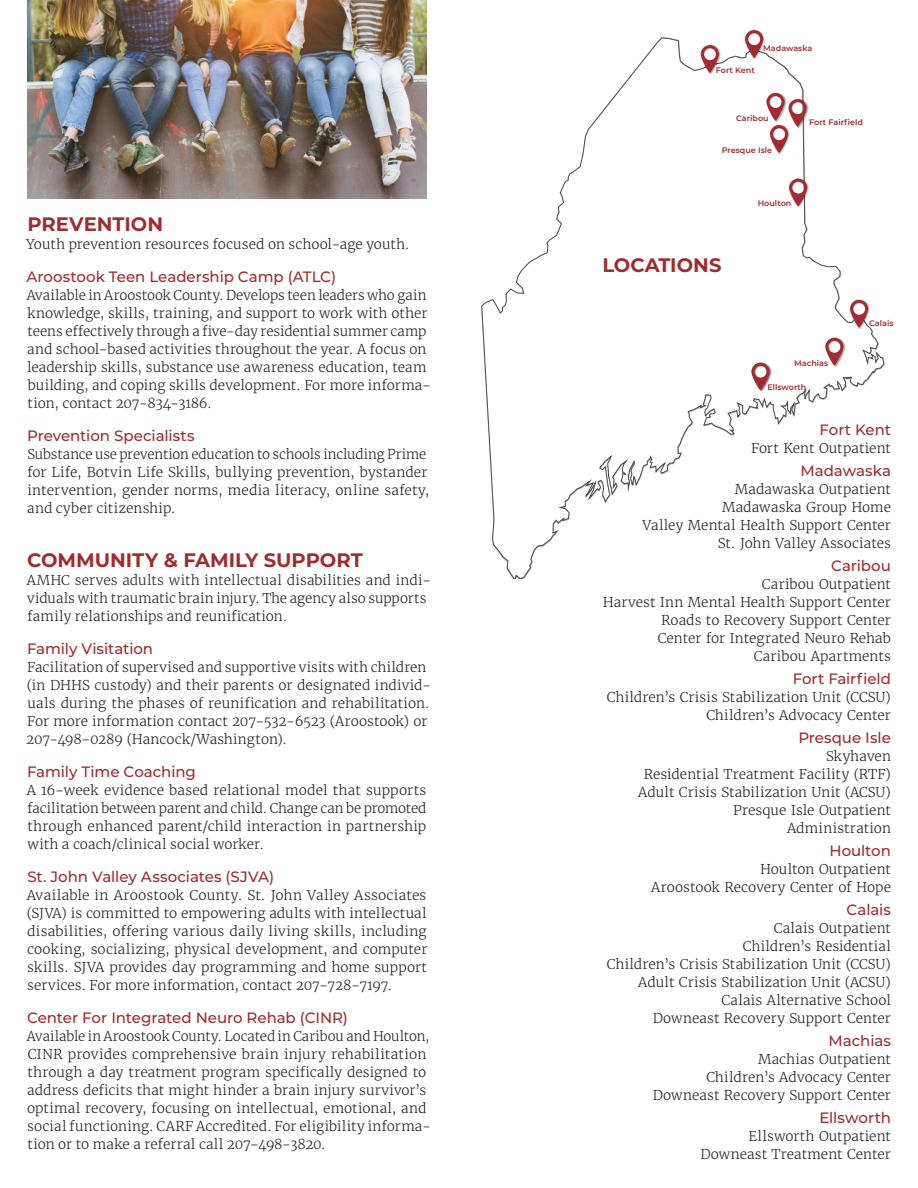
<style>
.page{position:relative;width:918px;height:1188px;background:#fff}
.page>*{position:absolute;margin:0;border:0;box-sizing:border-box;transform-origin:0 0}
.t1{font:700 19.5px "Montserrat";color:#9f2c2f}
.t2{font:500 15px "Montserrat";letter-spacing:-.005em;color:#9f2c2f}
.t3{font:300 13.5px/18px "Merriweather";letter-spacing:.005em;color:#231f20;text-align:right}
.t4{font:600 8.1px "Montserrat";color:#a32a30}
</style>
<div class="page">
<img style="left:27px;top:0;width:400px;height:198px">
<svg style="left:481px;top:38px;width:403px;height:540px"></svg>
<img style="left:744px;top:29px;width:22px;height:31px">
<svg style="left:745px;top:30px;width:18px;height:28px"></svg>
<img style="left:750px;top:361px;width:22px;height:32px">
<svg style="left:751px;top:363px;width:18px;height:27px"></svg>
<img style="left:824px;top:337px;width:22px;height:31px">
<svg style="left:825px;top:338px;width:18px;height:27px"></svg>
<img style="left:849px;top:299px;width:22px;height:31px">
<svg style="left:850px;top:300px;width:18px;height:27px"></svg>
<img style="left:788px;top:177px;width:22px;height:32px">
<svg style="left:789px;top:179px;width:18px;height:27px"></svg>
<img style="left:769px;top:153px;width:22px;height:2px">
<img style="left:807px;top:98px;width:2px;height:31px">
<img style="left:765px;top:92px;width:22px;height:31px">
<svg style="left:766px;top:93px;width:41px;height:60px"></svg>
<img style="left:700px;top:44px;width:21px;height:31px">
<svg style="left:701px;top:45px;width:18px;height:28px"></svg>
<h1 class="t1" style="left:27px;top:210px;width:137px">PREVENTION</h1>
<p class="t3" style="left:26px;top:235px;width:385px">Youth prevention resources focused on school-age youth.</p>
<p class="t2" style="left:26px;top:266px;width:311px">Aroostook Teen Leadership Camp (ATLC)</p>
<p class="t3" style="left:27px;top:286px;width:406px;text-align:left">Available in Aroostook County. Develops teen leaders who gain knowledge, skills, training, and support to work with other teens effectively through a five-day residential summer camp and school-based activities throughout the year. A focus on leadership skills, substance use awareness education, team building, and coping skills development. For more informa&shy;tion, contact 207-834-3186.</p>
<p class="t2" style="left:27px;top:425px;width:169px">Prevention Specialists</p>
<p class="t3" style="left:27px;top:445px;width:404px;text-align:left">Substance use prevention education to schools including Prime for Life, Botvin Life Skills, bullying prevention, bystander intervention, gender norms, media literacy, online safety, and cyber citizenship.</p>
<h1 class="t1" style="left:27px;top:546px;width:337px">COMMUNITY &amp; FAMILY SUPPORT</h1>
<p class="t3" style="left:27px;top:571px;width:406px;text-align:left">AMHC serves adults with intellectual disabilities and indi&shy;viduals with traumatic brain injury. The agency also supports family relationships and reunification.</p>
<p class="t2" style="left:27px;top:638px;width:127px">Family Visitation</p>
<p class="t3" style="left:26px;top:658px;width:406px;text-align:left">Facilitation of supervised and supportive visits with children (in DHHS custody) and their parents or designated individ&shy;uals during the phases of reunification and rehabilitation.<br>For more information contact 207-532-6523 (Aroostook) or 207-498-0289 (Hancock/Washington).</p>
<p class="t2" style="left:27px;top:761px;width:170px">Family Time Coaching</p>
<p class="t3" style="left:27px;top:781px;width:401px;text-align:justify">A 16-week evidence based relational model that supports facilitation between parent and child. Change can be promoted through enhanced parent/child interaction in partnership with a coach/clinical social worker.</p>
<p class="t2" style="left:27px;top:866px;width:248px">St. John Valley Associates (SJVA)</p>
<p class="t3" style="left:27px;top:886px;width:402px;text-align:justify">Available in Aroostook County. St. John Valley Associates (SJVA) is committed to empowering adults with intellectual disabilities, offering various daily living skills, including cooking, socializing, physical development, and computer skills. SJVA provides day programming and home support services. For more information, contact 207-728-7197.</p>
<p class="t2" style="left:27px;top:1007px;width:322px">Center For Integrated Neuro Rehab (CINR)</p>
<p class="t3" style="left:27px;top:1027px;width:406px;text-align:left">Available in Aroostook County. Located in Caribou and Houlton, CINR provides comprehensive brain injury rehabilitation through a day treatment program specifically designed to address deficits that might hinder a brain injury survivor’s optimal recovery, focusing on intellectual, emotional, and social functioning. CARF Accredited. For eligibility informa&shy;tion or to make a referral call 207-498-3820.</p>
<p class="t4" style="left:716px;top:64px;width:40px">Fort Kent</p>
<p class="t4" style="left:763px;top:42px;width:51px">Madawaska</p>
<p class="t4" style="left:736px;top:112px;width:34px">Caribou</p>
<p class="t4" style="left:722px;top:145px;width:52px">Presque Isle</p>
<p class="t4" style="left:758px;top:198px;width:35px">Houlton</p>
<p class="t4" style="left:809px;top:117px;width:55px">Fort Fairfield</p>
<h1 class="t1" style="left:602px;top:251px;width:121px">LOCATIONS</h1>
<p class="t4" style="left:869px;top:317px;width:26px">Calais</p>
<p class="t4" style="left:794px;top:358px;width:36px">Machias</p>
<p class="t4" style="left:767px;top:382px;width:41px">Ellsworth</p>
<p class="t2" style="left:820px;top:419px;width:73px">Fort Kent</p>
<p class="t3" style="left:751px;top:439px;width:141px">Fort Kent Outpatient</p>
<p class="t2" style="left:801px;top:460px;width:92px">Madawaska</p>
<p class="t3" style="left:643px;top:480px;width:250px">Madawaska Outpatient<br>Madawaska Group Home<br>Valley Mental Health Support Center<br>St. John Valley Associates</p>
<p class="t2" style="left:831px;top:555px;width:61px">Caribou</p>
<p class="t3" style="left:603px;top:575px;width:290px">Caribou Outpatient<br>Harvest Inn Mental Health Support Center<br>Roads to Recovery Support Center<br>Center for Integrated Neuro Rehab<br>Caribou Apartments</p>
<p class="t2" style="left:793px;top:668px;width:100px">Fort Fairfield</p>
<p class="t3" style="left:607px;top:688px;width:286px">Children’s Crisis Stabilization Unit (CCSU)<br>Children’s Advocacy Center</p>
<p class="t2" style="left:798px;top:727px;width:94px">Presque Isle</p>
<p class="t3" style="left:638px;top:747px;width:254px">Skyhaven<br>Residential Treatment Facility (RTF)<br>Adult Crisis Stabilization Unit (ACSU)<br>Presque Isle Outpatient<br>Administration</p>
<p class="t2" style="left:829px;top:840px;width:63px">Houlton</p>
<p class="t3" style="left:651px;top:860px;width:241px">Houlton Outpatient<br>Aroostook Recovery Center of Hope</p>
<p class="t2" style="left:847px;top:899px;width:46px">Calais</p>
<p class="t3" style="left:607px;top:919px;width:286px">Calais Outpatient<br>Children’s Residential<br>Children’s Crisis Stabilization Unit (CCSU)<br>Adult Crisis Stabilization Unit (ACSU)<br>Calais Alternative School<br>Downeast Recovery Support Center</p>
<p class="t2" style="left:829px;top:1030px;width:64px">Machias</p>
<p class="t3" style="left:653px;top:1050px;width:240px">Machias Outpatient<br>Children’s Advocacy Center<br>Downeast Recovery Support Center</p>
<p class="t2" style="left:819px;top:1107px;width:73px">Ellsworth</p>
<p class="t3" style="left:700px;top:1127px;width:192px">Ellsworth Outpatient<br>Downeast Treatment Center</p>
</div>
